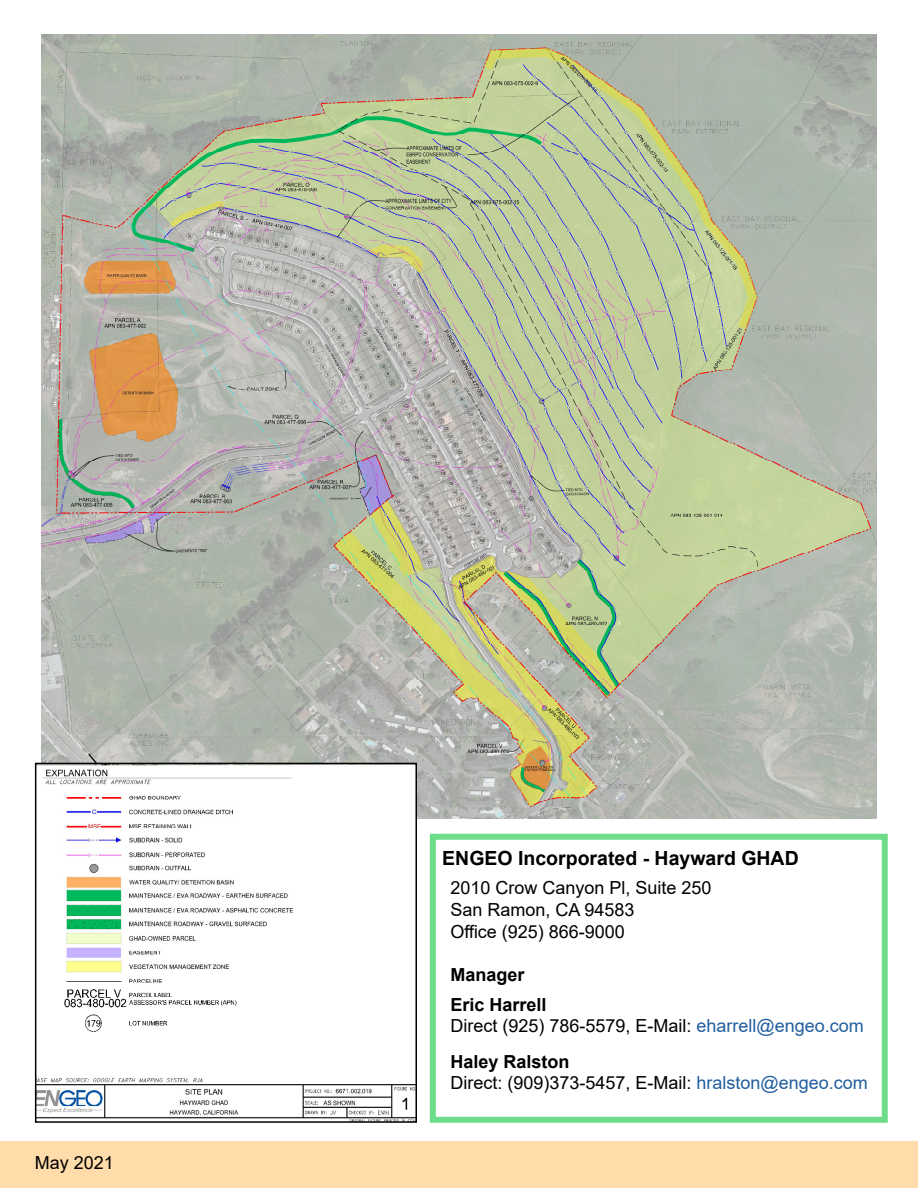
<style>
.page{position:relative;width:918px;height:1188px;background:#fff}
.page>*{position:absolute;margin:0;border:0;box-sizing:border-box;transform-origin:0 0}
.t1{font:700 19.5px "Arial";color:#000}
.t2{font:18px/21.6px "Arial";color:#000}
.t3{font:700 18px/30px "Arial";color:#000}
.s1{color:#215e9e}
.s2{font-weight:700}
</style>
<div class="page">
<div style="left:430px;top:834px;width:458px;height:289px;background:#fff;border:6px solid #6ddd89"></div>
<div style="left:0;top:1142px;width:918px;height:46px;background:#ffdcaa"></div>
<img style="left:41px;top:35px;width:836px;height:784px">
<img style="left:38px;top:766px;width:376px;height:354px">
<div style="left:35px;top:763px;width:382px;height:360px;border:2px solid #000"></div>
<p class="t2" style="left:35px;top:1151px;width:81px">May 2021</p>
<p class="t1" style="left:442px;top:844px;width:358px">ENGEO Incorporated - Hayward GHAD</p>
<p class="t2" style="left:450px;top:877px;width:263px">2010 Crow Canyon Pl, Suite 250<br>San Ramon, CA 94583<br>Office (925) 866-9000</p>
<p class="t3" style="left:450px;top:960px;width:98px">Manager<br>Eric Harrell</p>
<p class="t2" style="left:450px;top:1008px;width:415px;line-height:35.1px">Direct (925) 786-5579, E-Mail: <span class="s1">eharrell@engeo.com<br></span><span class="s2">Haley Ralston</span></p>
<p class="t2" style="left:450px;top:1072px;width:419px">Direct: (909)373-5457, E-Mail: <span class="s1">hralston@engeo.com</span></p>
</div>
